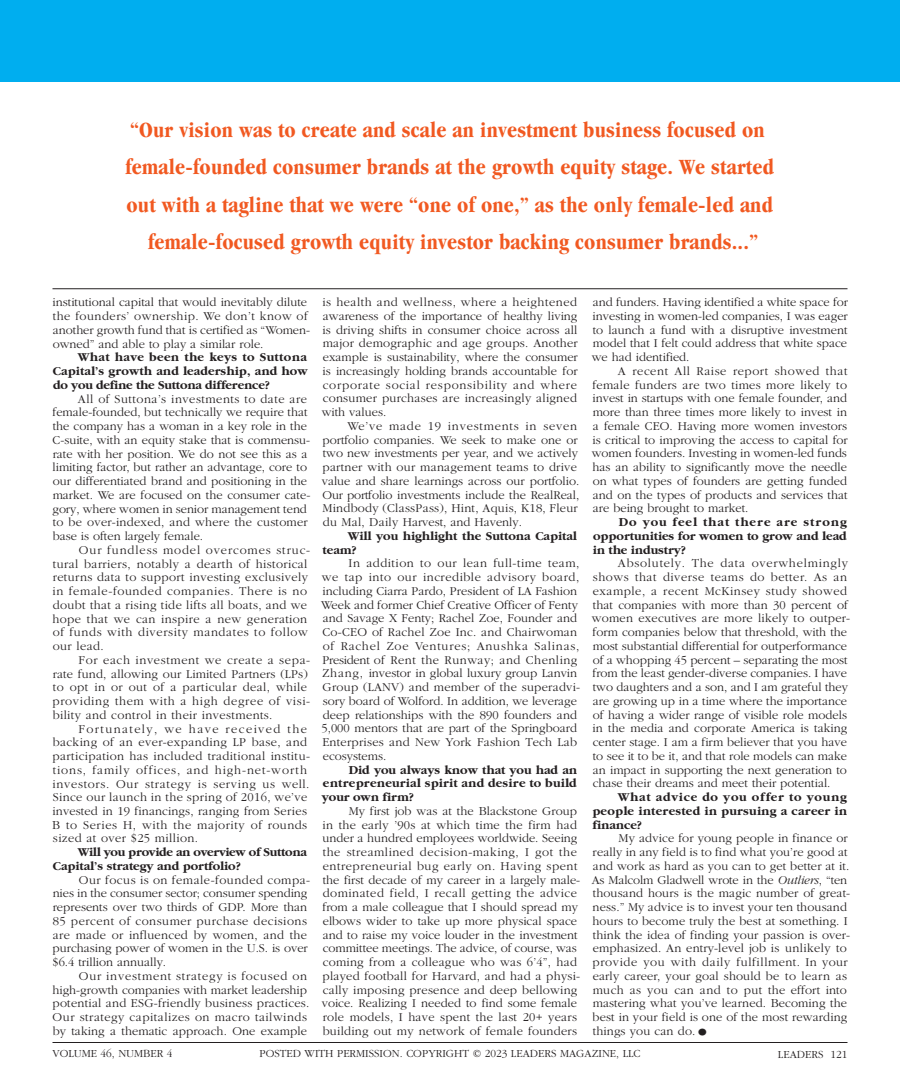
<style>
.page{position:relative;width:900px;height:1080px;background:#fff}
.page>*{position:absolute;margin:0;border:0;box-sizing:border-box;transform-origin:0 0}
.t1{font:700 condensed 22.5px/37.5px "Garamond";letter-spacing:.01em;color:#f15921;text-align:center}
.t2{font:300 12.5px/13.8px "Garamond";letter-spacing:.01em;color:#231f20}
.t3{font:300 12.5px/13.8px "Garamond";letter-spacing:.03em;color:#231f20}
.t4{font:700 12.5px/13.8px "Garamond";color:#231f20;text-align:justify}
.t5{font:700 12.5px/13.8px "Garamond";letter-spacing:-.02em;color:#231f20}
.t6{font:300 11.25px "Garamond";color:#231f20}
.s1{font-style:italic}
.s2{font-size:22.5px}
</style>
<div class="page">
<div style="left:0;top:0;width:900px;height:81px;background:#00aeef"></div>
<hr style="left:52px;top:288px;width:796px;height:1px;background:#231f20">
<hr style="left:52px;top:1042px;width:796px;height:1px;background:#231f20">
<p class="t1" style="left:125px;top:111px;width:650px">“Our vision was to create and scale an investment business focused on female-founded consumer brands at the growth equity stage. We started out with a tagline that we were “one of one,” as the only female-led and female-focused growth equity investor backing consumer brands...”</p>
<p class="t2" style="left:53px;top:296px;width:259px">institutional capital that would inevitably dilute the founders’ ownership. We don’t know of another growth fund that is certified as “Women&shy;owned” and able to play a similar role.</p>
<p class="t4" style="left:53px;top:351px;width:257px;text-indent:25px">What have been the keys to Suttona Capital’s growth and leadership, and how do you define the Suttona difference?</p>
<p class="t2" style="left:53px;top:392px;width:259px;text-indent:25px">All of Suttona’s investments to date are female-founded, but technically we require that the company has a woman in a key role in the C-suite, with an equity stake that is commensu&shy;rate with her position. We do not see this as a limiting factor, but rather an advantage, core to our differentiated brand and positioning in the market. We are focused on the consumer cate&shy;gory, where women in senior management tend to be over-indexed, and where the customer base is often largely female.</p>
<p class="t3" style="left:53px;top:543px;width:259px;text-indent:26px">Our fundless model overcomes struc&shy;tural barriers, notably a dearth of historical returns data to support investing exclusively in female-founded companies. There is no doubt that a rising tide lifts all boats, and we hope that we can inspire a new generation of funds with diversity mandates to follow our lead.</p>
<p class="t3" style="left:53px;top:653px;width:259px;text-indent:26px">For each investment we create a sepa&shy;rate fund, allowing our Limited Partners (LPs) to opt in or out of a particular deal, while providing them with a high degree of visi&shy;bility and control in their investments.</p>
<p class="t3" style="left:52px;top:722px;width:260px;text-indent:26px">Fortunately, we have received the backing of an ever-expanding LP base, and participation has included traditional institu&shy;tions, family offices, and high-net-worth investors. Our strategy is serving us well.<br>Since our launch in the spring of 2016, we’ve invested in 19 financings, ranging from Series B to Series H, with the majority of rounds sized at over $25 million.</p>
<p class="t5" style="left:53px;top:846px;width:256px;text-indent:25px">Will you provide an overview of Suttona<br>Capital’s strategy and portfolio?</p>
<p class="t2" style="left:52px;top:873px;width:259px;text-indent:26px">Our focus is on female-founded compa&shy;nies in the consumer sector; consumer spending represents over two thirds of GDP. More than 85 percent of consumer purchase decisions are made or influenced by women, and the purchasing power of women in the U.S. is over $6.4 trillion annually.</p>
<p class="t2" style="left:53px;top:969px;width:258px;text-indent:26px">Our investment strategy is focused on high-growth companies with market leadership potential and ESG-friendly business practices.<br>Our strategy capitalizes on macro tailwinds by taking a thematic approach. One example</p>
<p class="t2" style="left:322px;top:296px;width:258px;text-align:justify">is health and wellness, where a heightened awareness of the importance of healthy living is driving shifts in consumer choice across all major demographic and age groups. Another example is sustainability, where the consumer is increasingly holding brands accountable for corporate social responsibility and where consumer purchases are increasingly aligned with values.</p>
<p class="t2" style="left:322px;top:419px;width:259px;text-indent:26px">We’ve made 19 investments in seven portfolio companies. We seek to make one or two new investments per year, and we actively partner with our management teams to drive value and share learnings across our portfolio.<br>Our portfolio investments include the RealReal, Mindbody (ClassPass), Hint, Aquis, K18, Fleur du Mal, Daily Harvest, and Havenly.</p>
<p class="t4" style="left:323px;top:529px;width:256px;text-indent:25px">Will you highlight the Suttona Capital team?</p>
<p class="t2" style="left:321px;top:557px;width:261px;text-indent:27px">In addition to our lean full-time team, we tap into our incredible advisory board, including Ciarra Pardo, President of LA Fashion Week and former Chief Creative Officer of Fenty and Savage X Fenty; Rachel Zoe, Founder and Co-CEO of Rachel Zoe Inc. and Chairwoman of Rachel Zoe Ventures; Anushka Salinas, President of Rent the Runway; and Chenling Zhang, investor in global luxury group Lanvin Group (LANV) and member of the superadvi&shy;sory board of Wolford. In addition, we leverage deep relationships with the 890 founders and 5,000 mentors that are part of the Springboard Enterprises and New York Fashion Tech Lab ecosystems.</p>
<p class="t4" style="left:322px;top:763px;width:257px;text-indent:27px">Did you always know that you had an entrepreneurial spirit and desire to build your own firm?</p>
<p class="t2" style="left:322px;top:804px;width:260px;text-indent:27px">My first job was at the Blackstone Group in the early ’90s at which time the firm had under a hundred employees worldwide. Seeing the streamlined decision-making, I got the entrepreneurial bug early on. Having spent the first decade of my career in a largely male&shy;dominated field, I recall getting the advice from a male colleague that I should spread my elbows wider to take up more physical space and to raise my voice louder in the investment committee meetings. The advice, of course, was coming from a colleague who was 6’4”, had played football for Harvard, and had a physi&shy;cally imposing presence and deep bellowing voice. Realizing I needed to find some female role models, I have spent the last 20+ years building out my network of female founders</p>
<p class="t2" style="left:592px;top:296px;width:258px;text-align:justify">and funders. Having identified a white space for investing in women-led companies, I was eager to launch a fund with a disruptive investment model that I felt could address that white space we had identified.</p>
<p class="t2" style="left:592px;top:364px;width:258px;text-align:justify;text-indent:26px">A recent All Raise report showed that female funders are two times more likely to invest in startups with one female founder, and more than three times more likely to invest in a female CEO. Having more women investors is critical to improving the access to capital for women founders. Investing in women-led funds has an ability to significantly move the needle on what types of founders are getting funded and on the types of products and services that are being brought to market.</p>
<p class="t4" style="left:593px;top:516px;width:256px;text-indent:26px">Do you feel that there are strong opportunities for women to grow and lead in the industry?</p>
<p class="t2" style="left:592px;top:557px;width:260px;text-indent:26px">Absolutely. The data overwhelmingly shows that diverse teams do better. As an example, a recent McKinsey study showed that companies with more than 30 percent of women executives are more likely to outper&shy;form companies below that threshold, with the most substantial differential for outperformance of a whopping 45 percent – separating the most from the least gender-diverse companies. I have two daughters and a son, and I am grateful they are growing up in a time where the importance of having a wider range of visible role models in the media and corporate America is taking center stage. I am a firm believer that you have to see it to be it, and that role models can make an impact in supporting the next generation to chase their dreams and meet their potential.</p>
<p class="t4" style="left:592px;top:791px;width:256px;text-indent:25px">What advice do you offer to young people interested in pursuing a career in finance?</p>
<p class="t2" style="left:592px;top:832px;width:260px;text-indent:27px">My advice for young people in finance or really in any field is to find what you’re good at and work as hard as you can to get better at it.<br>As Malcolm Gladwell wrote in the <span class="s1">Outliers</span>, “ten thousand hours is the magic number of great&shy;ness.” My advice is to invest your ten thousand hours to become truly the best at something. I think the idea of finding your passion is over&shy;emphasized. An entry-level job is unlikely to provide you with daily fulfillment. In your early career, your goal should be to learn as much as you can and to put the effort into mastering what you’ve learned. Becoming the best in your field is one of the most rewarding things you can do.<span class="s2">•</span></p>
<p class="t6" style="left:52px;top:1048px;width:121px">VOLUME 46, NUMBER 4</p>
<p class="t6" style="left:259px;top:1048px;width:383px">POSTED WITH PERMISSION. COPYRIGHT © 2023 LEADERS MAGAZINE, LLC</p>
<p class="t6" style="left:778px;top:1048px;width:71px">LEADERS 121</p>
</div>
